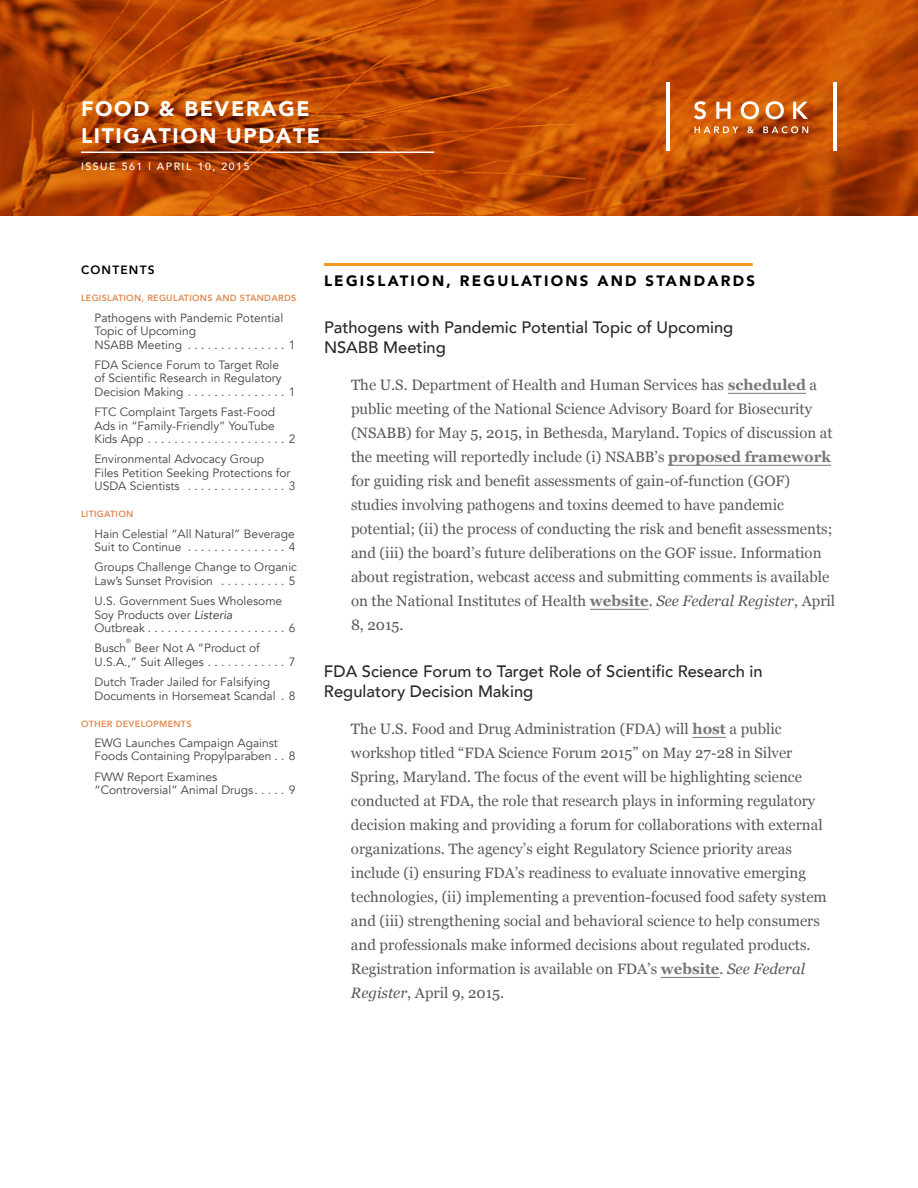
<style>
.page{position:relative;width:918px;height:1188px;background:#fff}
.page>*{position:absolute;margin:0;border:0;box-sizing:border-box;transform-origin:0 0}
.t1{font:900 21px/27px "Avenir";letter-spacing:.08em;color:#fff}
.t2{font:500 16.5px/19.8px "Avenir";color:#292829}
.t3{font:15px/24px "Georgia";color:#58595b}
.t4{font:900 15px "Avenir";letter-spacing:.15em;color:#000}
.t5{font:12px/13.5px "Avenir";color:#414042}
.t6{font:800 12px "Avenir";letter-spacing:.1em;color:#000}
.t7{font:500 10.5px "Avenir";letter-spacing:.15em;color:#fff}
.t8{font:800 9px "Avenir";letter-spacing:.03em;color:#df8b53}
.t9{font:6px "Avenir";color:#414042}
.s1{font-style:italic}
.s2{font-family:"Georgia Pro";font-weight:700;color:#77787b}
</style>
<div class="page">
<svg style="left:0;top:0;width:918px;height:216px;background:#b84604"></svg>
<hr style="left:81px;top:152px;width:353px;height:1px;background:#fff">
<hr style="left:324px;top:263px;width:429px;height:3px;background:#f8971d">
<hr style="left:728px;top:393px;width:78px;height:1px;background:#77787b">
<hr style="left:668px;top:465px;width:163px;height:1px;background:#77787b">
<hr style="left:590px;top:609px;width:59px;height:1px;background:#77787b">
<hr style="left:693px;top:737px;width:33px;height:1px;background:#77787b">
<hr style="left:661px;top:977px;width:59px;height:1px;background:#77787b">
<svg style="left:694px;top:101px;width:114px;height:18px"></svg>
<hr style="left:833px;top:83px;width:4px;height:68px;background:#fff">
<hr style="left:666px;top:83px;width:4px;height:68px;background:#fff">
<svg style="left:694px;top:126px;width:114px;height:7px"></svg>
<h1 class="t1" style="left:81px;top:94px;width:230px">FOOD &amp; BEVERAGE<br>LITIGATION UPDATE</h1>
<p class="t7" style="left:81px;top:157px;width:170px">Issue 561 | APRIL 10, 2015</p>
<p class="t6" style="left:81px;top:261px;width:75px">CONTENTS</p>
<p class="t8" style="left:81px;top:291px;width:119px">LEGISLATION, REGULATIONS</p>
<p class="t8" style="left:216px;top:291px;width:81px">AN D STAN DARDS</p>
<p class="t5" style="left:94px;top:311px;width:202px">Pathogens with Pandemic Potential<br>Topic of Upcoming<br>NSABB Meeting . . . . . . . . . . . . . . . 1</p>
<p class="t5" style="left:94px;top:358px;width:202px">FDA Science Forum to Target Role<br>of Scientific Research in Regulatory<br>Decision Making . . . . . . . . . . . . . . . 1</p>
<p class="t5" style="left:94px;top:406px;width:202px">FTC Complaint Targets Fast-Food<br>Ads in “Family-Friendly” YouTube<br>Kids App . . . . . . . . . . . . . . . . . . . . . 2</p>
<p class="t5" style="left:94px;top:453px;width:202px">Environmental Advocacy Group<br>Files Petition Seeking Protections for<br>USDA Scientists . . . . . . . . . . . . . . . 3</p>
<p class="t8" style="left:81px;top:507px;width:46px">LITIGATION</p>
<p class="t5" style="left:94px;top:527px;width:202px">Hain Celestial “All Natural” Beverage<br>Suit to Continue . . . . . . . . . . . . . . . 4</p>
<p class="t5" style="left:94px;top:561px;width:204px">Groups Challenge Change to Organic<br>Law’s Sunset Provision . . . . . . . . . . 5</p>
<p class="t5" style="left:94px;top:595px;width:202px">U.S. Government Sues Wholesome<br>Soy Products over <span class="s1">Listeria<br></span>Outbreak . . . . . . . . . . . . . . . . . . . . . 6</p>
<p class="t5" style="left:94px;top:642px;width:33px">Busch</p>
<p class="t9" style="left:126px;top:638px;width:6px">®</p>
<p class="t5" style="left:94px;top:642px;width:202px;text-align:center">Beer Not A “Product of<br>U.S.A.,” Suit Alleges . . . . . . . . . . . . 7</p>
<p class="t5" style="left:94px;top:676px;width:202px">Dutch Trader Jailed for Falsifying<br>Documents in Horsemeat Scandal . 8</p>
<p class="t8" style="left:81px;top:717px;width:61px">OTHER DEVELO</p>
<p class="t8" style="left:153px;top:717px;width:22px">PMENTS</p>
<p class="t5" style="left:94px;top:736px;width:202px">EWG Launches Campaign Against<br>Foods Containing Propylparaben . . 8</p>
<p class="t5" style="left:94px;top:770px;width:202px">FWW Report Examines “Controversial” Animal Drugs . . . . . 9</p>
<p class="t4" style="left:324px;top:268px;width:433px">LEGISLATION, REGUL ATIONS AND STANDARDS</p>
<p class="t2" style="left:324px;top:316px;width:411px">Pathogens with Pandemic Potential Topic of U pcoming<br>NSABB Meeting</p>
<p class="t3" style="left:351px;top:373px;width:486px">The U.S. Department of Health and Human Services has <span class="s2">scheduled</span> a public meeting of the National Science Advisory Board for Biosecurity (NSABB) for May 5, 2015, in Bethesda, Maryland. Topics of discussion at the meeting will reportedly include (i) NSABB’s <span class="s2">proposed framework </span>for guiding risk and benefit assessments of gain-of-function (GOF) studies involving pathogens and toxins deemed to have pandemic potential; (ii) the process of conducting the risk and benefit assessments; and (iii) the board’s future deliberations on the GOF issue. Information about registration, webcast access and submitting comments is available on the National Institutes of Health <span class="s2">website</span>. <span class="s1">See Federal Register</span>, April 8, 2015.</p>
<p class="t2" style="left:324px;top:661px;width:440px">FDA Science Forum to Target Role of Scientific Research in<br>Regulatory Decision Making</p>
<p class="t3" style="left:351px;top:717px;width:477px">The U.S. Food and Drug Administration (FDA) will <span class="s2">host</span> a public workshop titled “FDA Science Forum 2015” on May 27-28 in Silver Spring, Maryland. The focus of the event will be highlighting science conducted at FDA, the role that research plays in informing regulatory decision making and providing a forum for collaborations with external organizations. The agency’s eight Regulatory Science priority areas include (i) ensuring FDA’s readiness to evaluate innovative emerging technologies, (ii) implementing a prevention-focused food safety system and (iii) strengthening social and behavioral science to help consumers and professionals make informed decisions about regulated products.<br>Registration information is available on FDA’s <span class="s2">website</span>. <span class="s1">See Federal Register</span>, April 9, 2015.</p>
</div>
